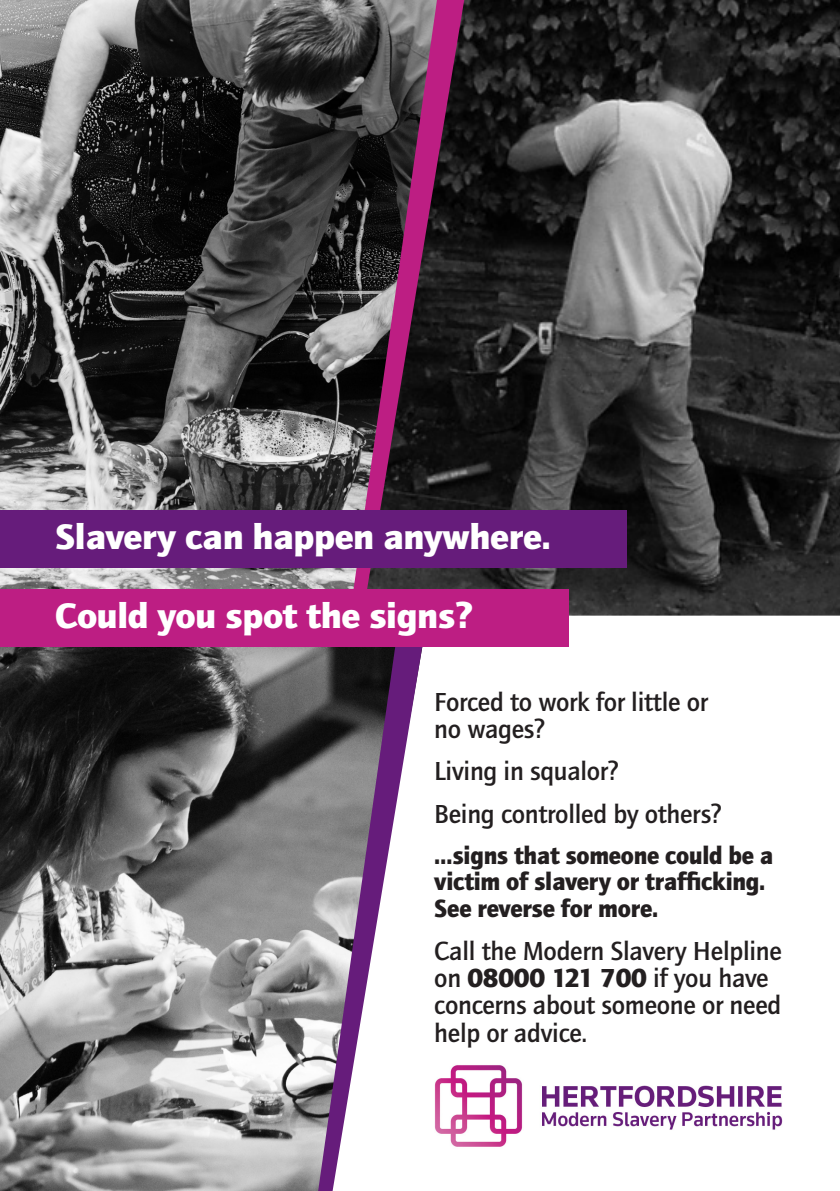
<style>
.page{position:relative;width:840px;height:1191px;background:#fff}
.page>*{position:absolute;margin:0;border:0;box-sizing:border-box;transform-origin:0 0}
.t1{font:900 36.4px "Quay Itc T";letter-spacing:-.01em;color:#fff;scale:1.05 1}
.t2{font:700 27px/27.4px "Quay Itc T";letter-spacing:-.01em;color:#231f20}
.t3{font:900 25.6px/26.4px "Quay Itc T";letter-spacing:-.01em;color:#231f20;scale:.96 1}
.s1{font-weight:900}
</style>
<div class="page">
<img style="left:464px;top:0;width:375px;height:615px">
<img style="left:0;top:646px;width:318px;height:545px">
<img style="left:0;top:0;width:352px;height:588px">
<svg style="left:352px;top:0;width:112px;height:588px;background:#4d2f42"></svg>
<div style="left:0;top:510px;width:626px;height:57px;background:#661c7b"></div>
<img style="left:434px;top:1065px;width:349px;height:82px">
<svg style="left:318px;top:646px;width:107px;height:545px"></svg>
<div style="left:0;top:588px;width:568px;height:58px;background:#bd1e83"></div>
<p class="t1" style="left:55px;top:516px;width:473px">Slavery can happen anywhere.</p>
<p class="t1" style="left:55px;top:595px;width:399px">Could you spot the signs?</p>
<p class="t2" style="left:434px;top:687px;width:275px">Forced to work for little or no wages?</p>
<p class="t2" style="left:434px;top:757px;width:186px">Living in squalor?</p>
<p class="t2" style="left:434px;top:800px;width:289px">Being controlled by others?</p>
<p class="t3" style="left:434px;top:842px;width:354px">…signs that someone could be a victim of slavery or trafficking.<br>See reverse for more.</p>
<p class="t2" style="left:434px;top:936px;width:349px">Call the Modern Slavery Helpline on <span class="s1">08000 121 700</span> if you have concerns about someone or need help or advice.</p>
</div>
